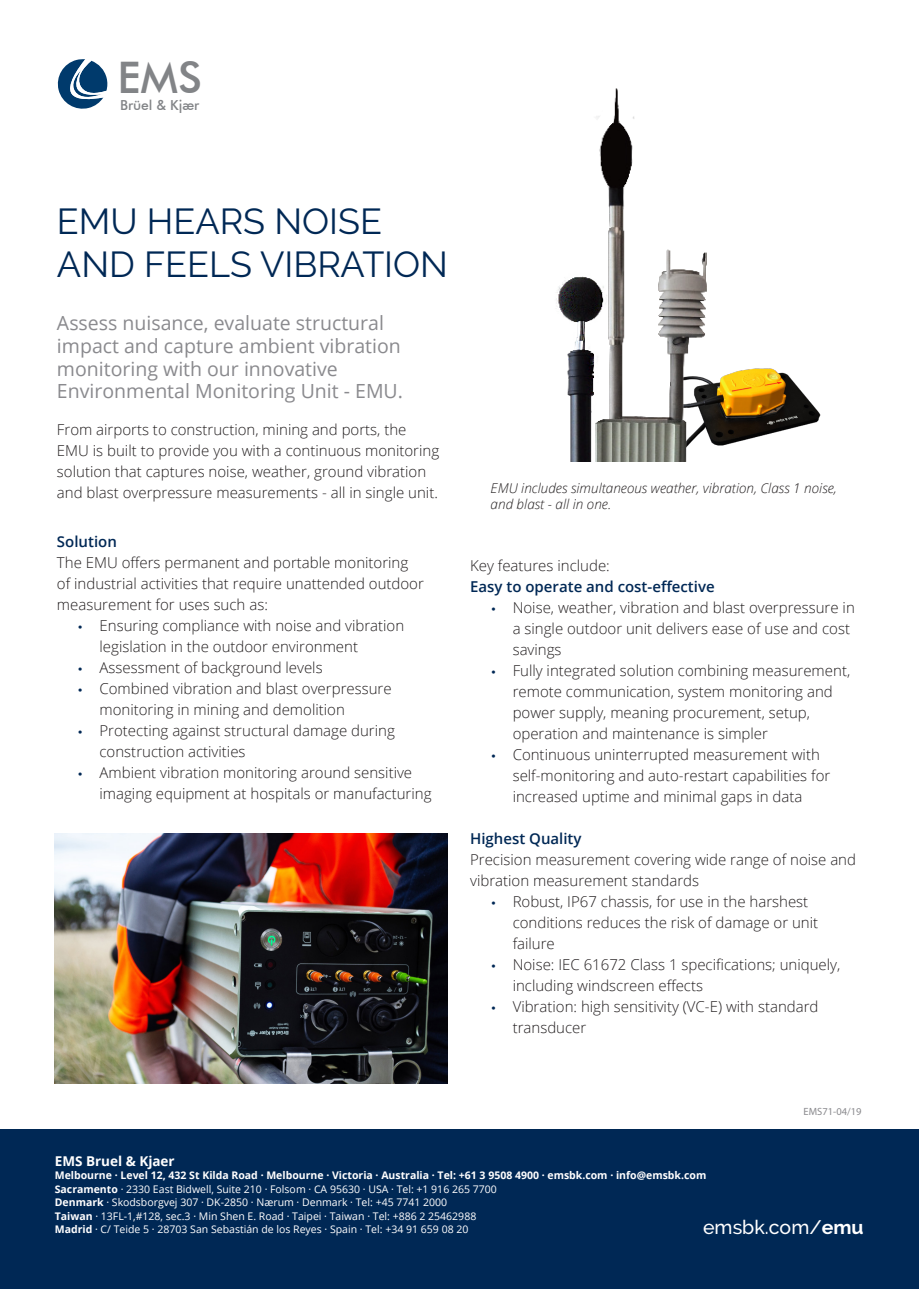
<style>
.page{position:relative;width:919px;height:1289px;background:#fff}
.page>*{position:absolute;margin:0;border:0;box-sizing:border-box;transform-origin:0 0}
.t1{font:500 43.5px "Futura BT";color:#828487}
.Heading{font:36px "Raleway";color:#002855}
.Introduction{font:19.5px/22.5px "Open Sans";color:#8a8a8e}
.t2{font:500 19.5px "Raleway";color:#fff}
.Copy{font:300 15px/21px "Open Sans";color:#231f20}
.Copy-2{font:600 15px "Open Sans";color:#002855}
.Copy_heading{font:600 15px "Open Sans";color:#002855}
.t3{font:500 13.8px "Futura BT";color:#828487}
.t4{font:italic 300 13.5px/16.2px "Open Sans";color:#231f20}
.t5{font:700 13.5px "Open Sans";color:#fff}
.t6{font:10.5px/13.5px "Open Sans";color:#fff}
.t7{font:10.5px "Myriad Pro";color:#8a8a8e}
.s1{font-family:"Myriad Pro";font-weight:400;color:#002855}
.s2{font-weight:700}
</style>
<div class="page">
<svg style="left:57px;top:59px;width:51px;height:50px"></svg>
<div style="left:0;top:1129px;width:918px;height:159px;background:#002855"></div>
<img style="left:748px;top:368px;width:73px;height:72px">
<img style="left:556px;top:88px;width:192px;height:373px">
<img style="left:55px;top:833px;width:392px;height:250px">
<h1 class="t1" style="left:117px;top:51px;width:86px">EMS</h1>
<p class="t3" style="left:120px;top:97px;width:81px">Brüel &amp; Kjær</p>
<p class="Heading" style="left:57px;top:200px;width:326px">EMU HEARS NOISE</p>
<p class="Heading" style="left:57px;top:244px;width:392px">AND FEELS VIBRATION</p>
<p class="Introduction" style="left:57px;top:311px;width:347px">Assess nuisance, evaluate structural impact and capture ambient vibration monitoring with our innovative Environmental Monitoring Unit - EMU.</p>
<p class="Copy" style="left:57px;top:418px;width:383px">From airports to construction, mining and ports, the EMU is built to provide you with a continuous monitoring solution that captures noise, weather, ground vibration and blast overpressure measurements - all in single unit.</p>
<p class="Copy_heading" style="left:57px;top:531px;width:61px">Solution</p>
<p class="Copy" style="left:57px;top:552px;width:368px">The EMU offers permanent and portable monitoring of industrial activities that require unattended outdoor measurement for uses such as:</p>
<p class="Copy" style="left:99px;top:615px;width:306px;text-indent:-21px"><span class="s1">•</span> Ensuring compliance with noise and vibration legislation in the outdoor environment</p>
<p class="Copy" style="left:78px;top:657px;width:246px"><span class="s1">•</span> Assessment of background levels</p>
<p class="Copy" style="left:99px;top:678px;width:293px;text-indent:-21px"><span class="s1">•</span> Combined vibration and blast overpressure monitoring in mining and demolition</p>
<p class="Copy" style="left:99px;top:720px;width:297px;text-indent:-21px"><span class="s1">•</span> Protecting against structural damage during construction activities</p>
<p class="Copy" style="left:99px;top:762px;width:333px;text-indent:-21px"><span class="s1">•</span> Ambient vibration monitoring around sensitive imaging equipment at hospitals or manufacturing</p>
<p class="t4" style="left:490px;top:479px;width:348px">EMU includes simultaneous weather, vibration, Class 1 noise, and blast - all in one.</p>
<p class="Copy" style="left:470px;top:554px;width:141px">Key features include:</p>
<p class="Copy-2" style="left:470px;top:576px;width:246px">Easy to operate and cost-effective</p>
<p class="Copy" style="left:512px;top:596px;width:343px;text-indent:-21px"><span class="s1">•</span> Noise, weather, vibration and blast overpressure in a single outdoor unit delivers ease of use and cost savings</p>
<p class="Copy" style="left:512px;top:659px;width:339px;text-indent:-21px"><span class="s1">•</span> Fully integrated solution combining measurement, remote communication, system monitoring and power supply, meaning procurement, setup, operation and maintenance is simpler</p>
<p class="Copy" style="left:512px;top:743px;width:319px;text-indent:-21px"><span class="s1">•</span> Continuous uninterrupted measurement with self-monitoring and auto-restart capabilities for increased uptime and minimal gaps in data</p>
<p class="Copy-2" style="left:470px;top:828px;width:113px">Highest Quality</p>
<p class="Copy" style="left:470px;top:848px;width:387px">Precision measurement covering wide range of noise and vibration measurement standards</p>
<p class="Copy" style="left:512px;top:890px;width:307px;text-indent:-21px"><span class="s1">•</span> Robust, IP67 chassis, for use in the harshest conditions reduces the risk of damage or unit failure</p>
<p class="Copy" style="left:512px;top:953px;width:329px;text-indent:-21px"><span class="s1">•</span> Noise: IEC 61672 Class 1 specifications; uniquely, including windscreen effects</p>
<p class="Copy" style="left:512px;top:995px;width:307px;text-indent:-21px"><span class="s1">•</span> Vibration: high sensitivity (VC-E) with standard transducer</p>
<p class="t7" style="left:803px;top:1104px;width:59px">EMS71-04/19</p>
<p class="t5" style="left:55px;top:1151px;width:121px">EMS Bruel &amp; Kjaer</p>
<p class="t6" style="left:55px;top:1168px;width:653px"><span class="s2">Melbourne · Level 12, 432 St Kilda Road · Melbourne · Victoria · Australia · Tel: +61 3 9508 4900 · emsbk.com · info@emsbk.com Sacramento</span> · 2330 East Bidwell, Suite 210 · Folsom · CA 95630 · USA · Tel: +1 916 265 7700<br><span class="s2">Denmark</span> · Skodsborgvej 307 · DK-2850 · Nærum · Denmark · Tel: +45 7741 2000<br><span class="s2">Taiwan</span> · 13FL-1,#128, sec.3 · Min Shen E. Road · Taipei · Taiwan · Tel: +886 2 25462988<br><span class="s2">Madrid</span> · C/ Teide 5 · 28703 San Sebastián de los Reyes · Spain · Tel: +34 91 659 08 20</p>
<h3 class="t2" style="left:703px;top:1215px;width:162px">emsbk.com/<span class="s2">emu</span></h3>
</div>
